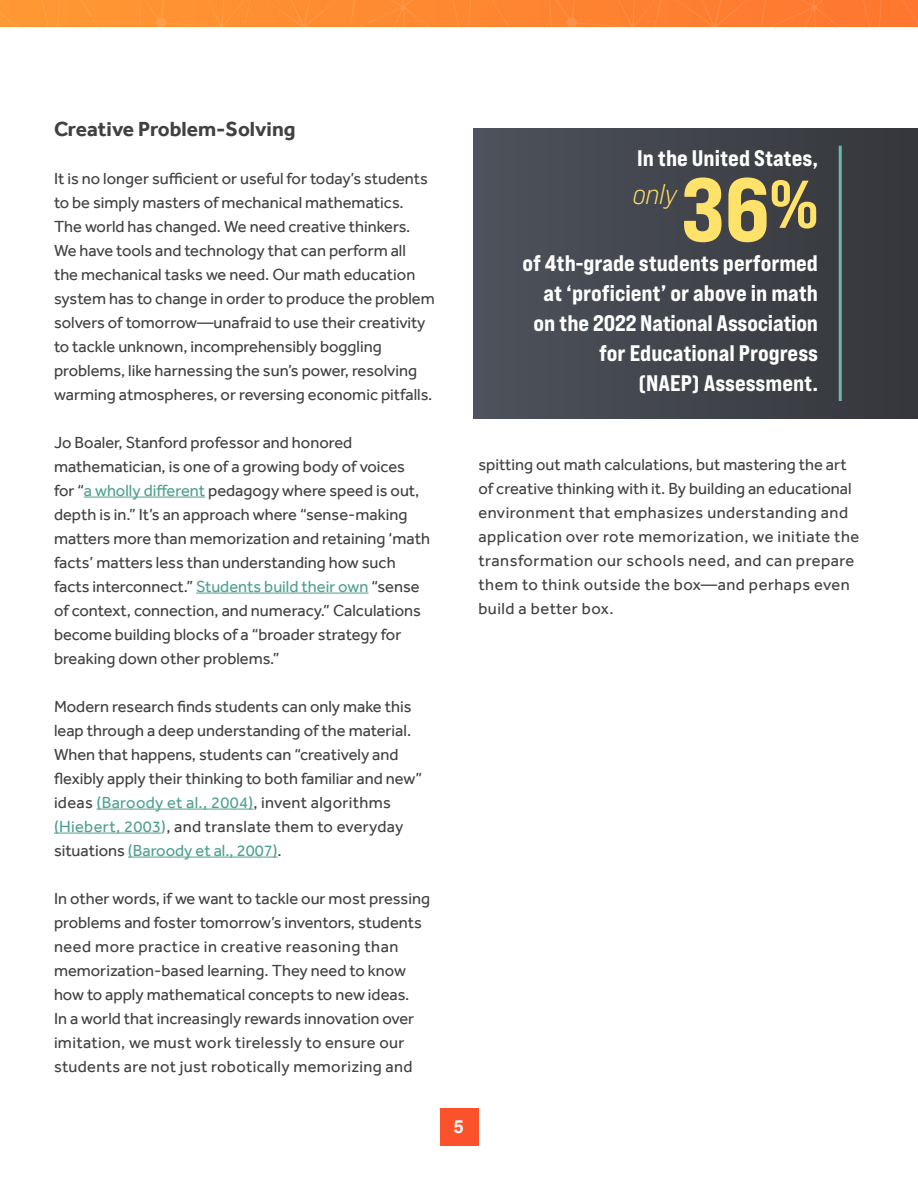
<style>
.page{position:relative;width:918px;height:1188px;background:#fff}
.page>*{position:absolute;margin:0;border:0;box-sizing:border-box;transform-origin:0 0}
.t1{font:90px "Bebas Neue Pro Exp Eb";color:#ffe26a}
.t2{font:28.5px "Bebas Neue Pro Exp Bk It";color:#ffe26a}
.t3{font:22.5px/30px "Bebas Neue Pro Exp Eb";color:#fff;text-align:right}
.t4{font:700 21px "Effra";color:#414042}
.t5{font:700 18px "Helvetica";color:#fff}
.t6{font:16.5px/24px "Effra";color:#414042}
.t7{font:16.5px/24px "Effra";letter-spacing:.03em;color:#414042}
.s1{color:#50a091}
.s2{font-size:67.5px}
</style>
<div class="page">
<svg style="left:0;top:0;width:918px;height:27px;background:#fe8832"></svg>
<hr style="left:84px;top:497px;width:121px;height:1px;background:#50a091">
<hr style="left:196px;top:593px;width:172px;height:1px;background:#50a091">
<hr style="left:97px;top:809px;width:156px;height:1px;background:#50a091">
<hr style="left:54px;top:833px;width:107px;height:1px;background:#50a091">
<hr style="left:128px;top:857px;width:150px;height:1px;background:#50a091">
<div style="left:473px;top:128px;width:445px;height:291px;background:linear-gradient(to right,#4e525c,#34363a)"></div>
<hr style="left:839px;top:146px;width:3px;height:255px;background:#6bbaae">
<div style="left:440px;top:1108px;width:38px;height:38px;background:#fc522b"></div>
<p class="t4" style="left:54px;top:116px;width:243px">Creative Problem-Solving</p>
<p class="t6" style="left:54px;top:166px;width:382px">It is no longer sufficient or useful for today’s students to be simply masters of mechanical mathematics.<br>The world has changed. We need creative thinkers.<br>We have tools and technology that can perform all<br>the mechanical tasks we need. Our math education system has to change in order to produce the problem solvers of tomorrow—unafraid to use their creativity to tackle unknown, incomprehensibly boggling problems, like harnessing the sun’s power, resolving warming atmospheres, or reversing economic pitfalls.</p>
<p class="t6" style="left:54px;top:430px;width:377px">Jo Boaler, Stanford professor and honored mathematician, is one of a growing body of voices<br>for “<span class="s1">a wholly different</span> pedagogy where speed is out, depth is in.” It’s an approach where “sense-making matters more than memorization and retaining ‘math facts’ matters less than understanding how such facts interconnect.” <span class="s1">Students build their own</span> “sense of context, connection, and numeracy.” Calculations become building blocks of a “broader strategy for breaking down other problems.”</p>
<p class="t6" style="left:54px;top:694px;width:370px">Modern research finds students can only make this leap through a deep understanding of the material.<br>When that happens, students can “creatively and flexibly apply their thinking to both familiar and new” ideas <span class="s1">(Baroody et al., 2004)</span>, invent algorithms <span class="s1">(Hiebert, 2003)</span>, and translate them to everyday situations <span class="s1">(Baroody et al., 2007)</span>.</p>
<p class="t6" style="left:54px;top:886px;width:378px">In other words, if we want to tackle our most pressing problems and foster tomorrow’s inventors, students need more practice in creative reasoning than memorization-based learning. They need to know how to apply mathematical concepts to new ideas.<br>In a world that increasingly rewards innovation over imitation, we must work tirelessly to ensure our students are not just robotically memorizing and</p>
<h3 class="t3" style="left:637px;top:143px;width:182px">In the United States,</h3>
<h2 class="t2" style="left:633px;top:177px;width:46px">only</h2>
<h1 class="t1" style="left:681px;top:154px;width:138px">36<span class="s2">%</span></h1>
<h3 class="t3" style="left:522px;top:248px;width:297px">of 4th-grade students performed at ‘proficient’ or above in math on the 2022 National Association for Educational Progress<br>(NAEP) Assessment.</h3>
<p class="t7" style="left:478px;top:453px;width:382px">spitting out math calculations, but mastering the art of creative thinking with it. By building an educational environment that emphasizes understanding and application over rote memorization, we initiate the transformation our schools need, and can prepare them to think outside the box—and perhaps even build a better box.</p>
<p class="t5" style="left:454px;top:1116px;width:12px">5</p>
</div>
